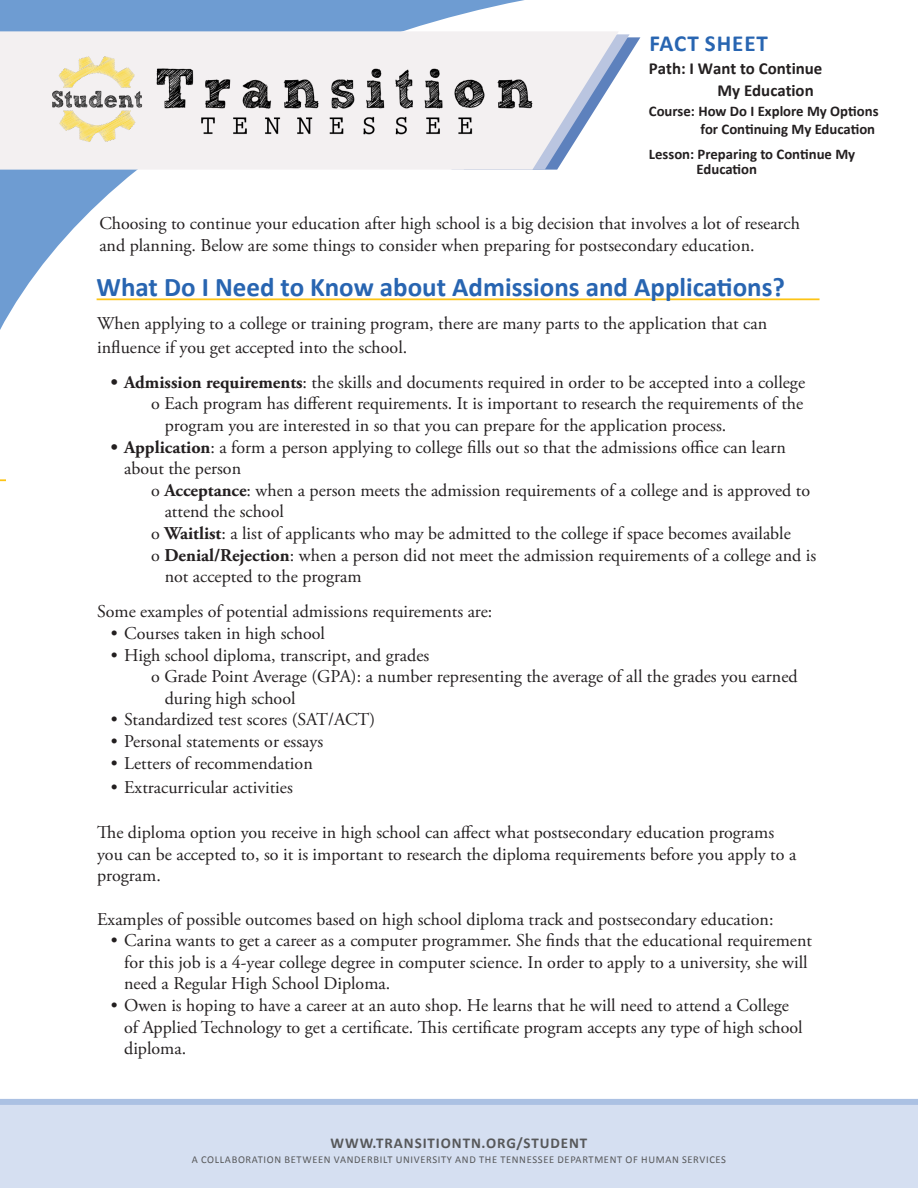
<style>
.page{position:relative;width:918px;height:1188px;background:#fff}
.page>*{position:absolute;margin:0;border:0;box-sizing:border-box;transform-origin:0 0}
.t1{font:700 27px "Calibri";color:#2865b1}
.t2{font:700 23.1px "Calibri";letter-spacing:.04em;color:#2865b1}
.t3{font:18px/21.6px "Adobe Garamond Pro";color:#231f20}
.t4{font:700 16.8px/22.2px "Calibri";color:#231f20}
.t5{font:700 15px "Calibri";letter-spacing:.06em;color:#57585a}
.t6{font:700 14.7px/17.7px "Calibri";color:#231f20;text-align:right}
.t7{font:10.5px "Calibri";letter-spacing:.06em;color:#57585a}
.s1{font-style:inherit}
.s2{font-weight:700}
</style>
<div class="page">
<div style="left:0;top:1099px;width:918px;height:89px;background:#d5dff1"></div>
<svg style="left:0;top:0;width:748px;height:330px"></svg>
<svg style="left:619px;top:34px;width:21px;height:136px"></svg>
<svg style="left:0;top:31px;width:619px;height:139px;fill:#f3f0f1"></svg>
<img style="left:151px;top:44px;width:402px;height:110px">
<img style="left:44px;top:46px;width:107px;height:106px">
<hr style="left:97px;top:298px;width:723px;height:2px;background:#fdc416">
<svg style="left:0;top:479px;width:6px;height:2px"></svg>
<p class="t2" style="left:649px;top:27px;width:120px">FACT SHEET</p>
<p class="t4" style="left:718px;top:56px;width:106px;text-indent:-69px">Path: I Want to Continue<br>My Educa<span class="s1">ti</span>on</p>
<p class="t6" style="left:649px;top:102px;width:231px">Course: How Do I Explore My Options for Continuing My Education</p>
<p class="t6" style="left:649px;top:144px;width:208px">Lesson: Preparing to Continue My</p>
<p class="t6" style="left:697px;top:160px;width:62px">Education</p>
<p class="t3" style="left:99px;top:213px;width:702px">Choosing to continue your education after high school is a big decision that involves a lot of research and planning. Below are some things to consider when preparing for postsecondary education.</p>
<p class="t1" style="left:97px;top:268px;width:690px">What Do I Need to Know about Admissions and Applications?</p>
<h3 class="t3" style="left:97px;top:312px;width:671px;line-height:24px">When applying to a college or training program, there are many parts to the application that can influence if you get accepted into the school.</h3>
<h3 class="t3" style="left:111px;top:372px;width:696px"><span class="s2">• Admission requirements</span>: the skills and documents required in order to be accepted into a college</h3>
<h3 class="t3" style="left:151px;top:394px;width:654px">o Each program has different requirements. It is important to research the requirements of the</h3>
<h3 class="t3" style="left:165px;top:415px;width:563px">program you are interested in so that you can prepare for the application process.</h3>
<h3 class="t3" style="left:124px;top:437px;width:663px;text-indent:-14px"><span class="s2">• Application</span>: a form a person applying to college fills out so that the admissions office can learn about the person</h3>
<h3 class="t3" style="left:151px;top:480px;width:661px">o <span class="s2">Acceptance</span>: when a person meets the admission requirements of a college and is approved to</h3>
<h3 class="t3" style="left:165px;top:502px;width:121px">attend the school</h3>
<h3 class="t3" style="left:151px;top:523px;width:641px">o <span class="s2">Waitlist</span>: a list of applicants who may be admitted to the college if space becomes available</h3>
<h3 class="t3" style="left:151px;top:545px;width:667px">o <span class="s2">Denial/Rejection</span>: when a person did not meet the admission requirements of a college and is</h3>
<h3 class="t3" style="left:165px;top:566px;width:198px">not accepted to the program</h3>
<h3 class="t3" style="left:97px;top:601px;width:397px">Some examples of potential admissions requirements are:</h3>
<h3 class="t3" style="left:111px;top:623px;width:216px">• Courses taken in high school</h3>
<h3 class="t3" style="left:111px;top:645px;width:320px">• High school diploma, transcript, and grades</h3>
<h3 class="t3" style="left:151px;top:666px;width:648px">o Grade Point Average (GPA): a number representing the average of all the grades you earned</h3>
<h3 class="t3" style="left:165px;top:688px;width:132px">during high school</h3>
<h3 class="t3" style="left:111px;top:709px;width:266px">• Standardized test scores (SAT/ACT)</h3>
<h3 class="t3" style="left:111px;top:731px;width:214px">• Personal statements or essays</h3>
<h3 class="t3" style="left:111px;top:753px;width:204px">• Letters of recommendation</h3>
<h3 class="t3" style="left:111px;top:777px;width:184px">• Extracurricular activities</h3>
<h3 class="t3" style="left:97px;top:822px;width:701px">The diploma option you receive in high school can affect what postsecondary education programs you can be accepted to, so it is important to research the diploma requirements before you apply to a program.</h3>
<h3 class="t3" style="left:97px;top:909px;width:678px">Examples of possible outcomes based on high school diploma track and postsecondary education:</h3>
<h3 class="t3" style="left:124px;top:930px;width:689px;text-indent:-14px">• Carina wants to get a career as a computer programmer. She finds that the educational requirement for this job is a 4-year college degree in computer science. In order to apply to a university, she will need a Regular High School Diploma.</h3>
<h3 class="t3" style="left:124px;top:995px;width:680px;text-indent:-14px">• Owen is hoping to have a career at an auto shop. He learns that he will need to attend a College of Applied Technology to get a certificate. This certificate program accepts any type of high school diploma.</h3>
<p class="t5" style="left:331px;top:1132px;width:258px">WWW.TRANSITIONTN.ORG/STUDENT</p>
<p class="t7" style="left:192px;top:1152px;width:536px">A COLLABORATION BETWEEN VANDERBILT UNIVERSITY AND THE TENNESSEE DEPARTMENT OF HUMAN SERVICES</p>
</div>
